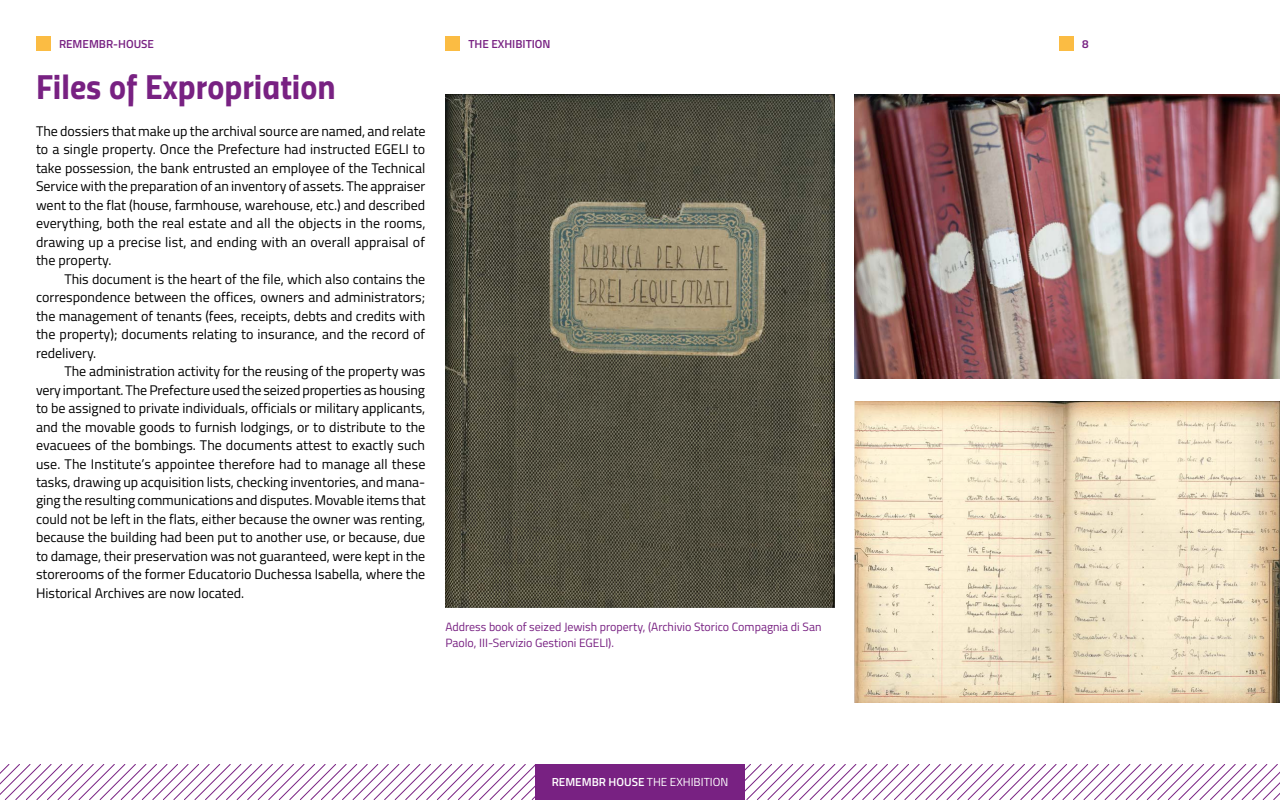
<style>
.page{position:relative;width:1280px;height:800px;background:#fff}
.page>*{position:absolute;margin:0;border:0;box-sizing:border-box;transform-origin:0 0}
.t1{font:35px "Titillium Bold Upright";color:#782182}
.t2{font:14px/18.5px "Titillium";color:#000;text-align:justify}
.t3{font:12px/16.5px "Titillium";color:#782182}
.t4{font:600 11.7px "Titillium";color:#782182}
.t5{font:11.7px "Titillium";color:#fff}
.s1{font-weight:600}
</style>
<div class="page">
<svg style="left:745px;top:764px;width:535px;height:36px"></svg>
<svg style="left:0;top:764px;width:535px;height:36px"></svg>
<div style="left:1059px;top:36px;width:15px;height:15px;background:#fbbc43"></div>
<div style="left:535px;top:764px;width:210px;height:36px;background:#782182"></div>
<div style="left:36px;top:36px;width:15px;height:15px;background:#fbbc43"></div>
<div style="left:445px;top:36px;width:15px;height:15px;background:#fbbc43"></div>
<img style="left:445px;top:95px;width:390px;height:512px">
<img style="left:855px;top:95px;width:425px;height:283px">
<img style="left:855px;top:401px;width:425px;height:301px">
<p class="t4" style="left:59px;top:35px;width:97px">REMEMBR-HOUSE</p>
<p class="t4" style="left:468px;top:35px;width:84px">THE EXHIBITION</p>
<h1 class="t1" style="left:36px;top:59px;width:301px">Files of Expropriation</h1>
<p class="t2" style="left:36px;top:121px;width:391px">The dossiers that make up the archival source are named, and relate to a single property. Once the Prefecture had instructed EGELI to take possession, the bank entrusted an employee of the Technical Service with the preparation of an inventory of assets. The appraiser went to the flat (house, farmhouse, warehouse, etc.) and described everything, both the real estate and all the objects in the rooms, drawing up a precise list, and ending with an overall appraisal of the property.</p>
<p class="t2" style="left:36px;top:269px;width:391px;text-indent:28px">This document is the heart of the file, which also contains the correspondence between the offices, owners and administrators; the management of tenants (fees, receipts, debts and credits with the property); documents relating to insurance, and the record of redelivery.</p>
<p class="t2" style="left:36px;top:361px;width:391px;text-indent:28px">The administration activity for the reusing of the property was very important. The Prefecture used the seized properties as housing to be assigned to private individuals, officials or military applicants, and the movable goods to furnish lodgings, or to distribute to the evacuees of the bombings. The documents attest to exactly such use. The Institute’s appointee therefore had to manage all these tasks, drawing up acquisition lists, checking inventories, and mana&shy;ging the resulting communications and disputes. Movable items that could not be left in the flats, either because the owner was renting, because the building had been put to another use, or because, due to damage, their preservation was not guaranteed, were kept in the storerooms of the former Educatorio Duchessa Isabella, where the Historical Archives are now located.</p>
<p class="t3" style="left:445px;top:618px;width:378px">Address book of seized Jewish property, (Archivio Storico Compagnia di San<br>Paolo, III-Servizio Gestioni EGELI).</p>
<p class="t5" style="left:552px;top:774px;width:178px"><span class="s1">REMEMBR HOUSE</span> THE EXHIBITION</p>
<p class="t4" style="left:1082px;top:35px;width:8px">8</p>
</div>
